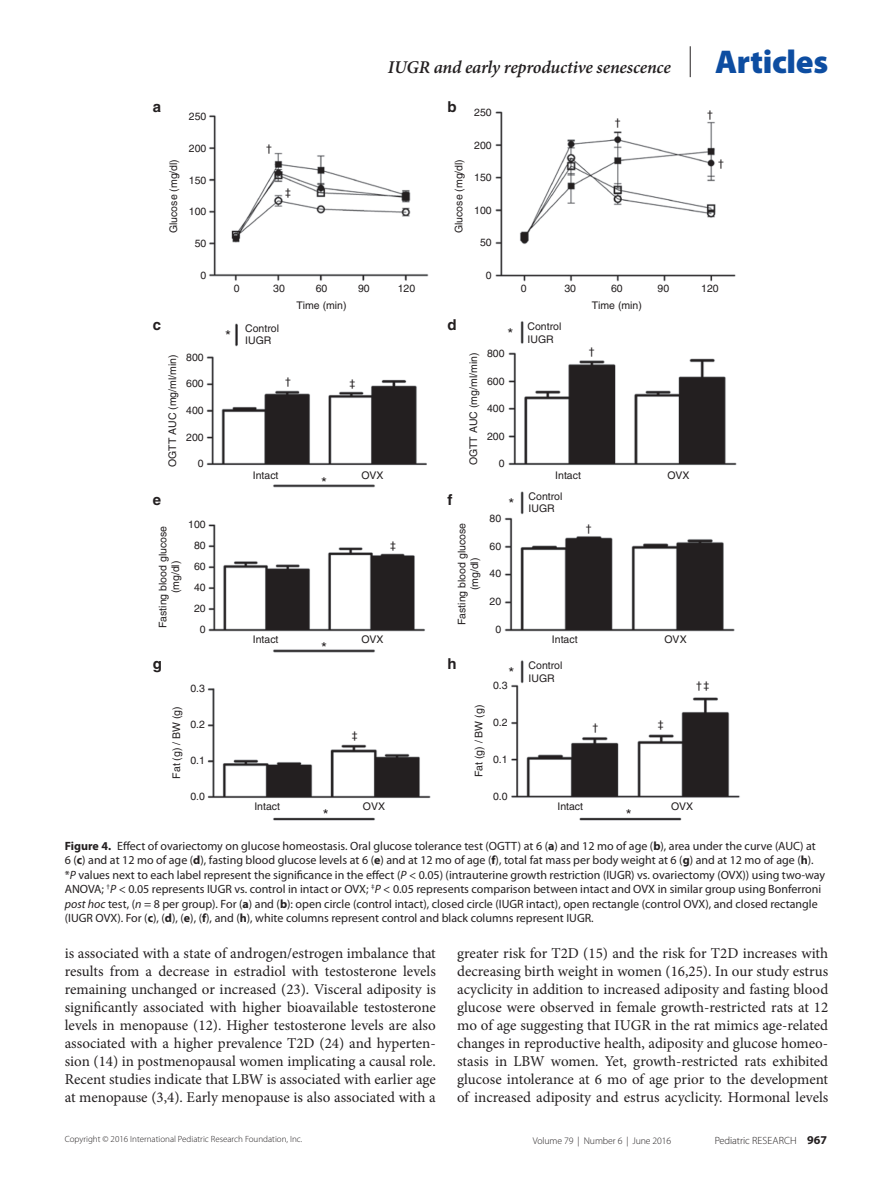
<style>
.page{position:relative;width:893px;height:1187px;background:#fff}
.page>*{position:absolute;margin:0;border:0;box-sizing:border-box;transform-origin:0 0}
.t1{font:900 33px "Myriad Pro";letter-spacing:-.01em;color:#0d4da1}
.t2{font:italic 600 18px "Minion Pro";letter-spacing:-.015em;color:#231f20}
.t3{font:15px/18px "Minion Pro";letter-spacing:-.005em;color:#231f20;text-align:justify}
.t4{font:700 15px "Helvetica";color:#231f20}
.t5{font:15px "Helvetica";color:#231f20}
.t6{font:12px/14.4px "Myriad Pro";color:#231f20}
.t7{font:700 12px "Myriad Pro";color:#231f20}
.t8{font:10.5px/12.6px "Helvetica";color:#231f20;text-align:center}
.t9{font:300 10.5px "Myriad Pro";letter-spacing:-.01em;color:#231f20}
.t10{font:300 9.75px "Myriad Pro";letter-spacing:-.01em;color:#231f20}
.t11{font:300 9px "Myriad Pro";color:#231f20}
.s1{font-weight:700}
.s2{font-style:italic}
</style>
<div class="page">
<hr style="left:690px;top:46px;width:1px;height:31px;background:#231f20">
<img style="left:207px;top:111px;width:533px;height:709px">
<p class="t2" style="left:388px;top:55px;width:284px">IUGR and early reproductive senescence</p>
<h1 class="t1" style="left:715px;top:44px;width:115px">Articles</h1>
<p class="t4" style="left:153px;top:98px;width:10px">a</p>
<p class="t4" style="left:447px;top:98px;width:11px">b</p>
<p class="t8" style="left:189px;top:110px;width:19px">250</p>
<p class="t8" style="left:189px;top:142px;width:19px">200</p>
<p class="t8" style="left:189px;top:173px;width:19px">150</p>
<p class="t8" style="left:266px;top:142px;width:7px">†</p>
<p class="t8" style="left:167px;top:233px;width:76px;rotate:-90deg">Glucose (mg/dl)</p>
<p class="t8" style="left:453px;top:233px;width:76px;rotate:-90deg">Glucose (mg/dl)</p>
<p class="t8" style="left:285px;top:186px;width:7px">‡</p>
<p class="t8" style="left:189px;top:205px;width:19px">100</p>
<p class="t8" style="left:195px;top:237px;width:13px">50</p>
<p class="t8" style="left:201px;top:269px;width:7px">0</p>
<p class="t8" style="left:234px;top:282px;width:7px">0</p>
<p class="t8" style="left:273px;top:282px;width:13px">30</p>
<p class="t8" style="left:296px;top:280px;width:52px;line-height:16.4px">60<br>Time (min)</p>
<p class="t8" style="left:358px;top:282px;width:13px">90</p>
<p class="t8" style="left:398px;top:282px;width:19px">120</p>
<p class="t4" style="left:153px;top:315px;width:10px">c</p>
<p class="t4" style="left:447px;top:315px;width:11px">d</p>
<p class="t8" style="left:245px;top:321px;width:35px;text-align:left">Control<br>IUGR</p>
<p class="t5" style="left:225px;top:327px;width:7px">*</p>
<p class="t8" style="left:474px;top:106px;width:19px">250</p>
<p class="t8" style="left:474px;top:138px;width:19px">200</p>
<p class="t8" style="left:474px;top:171px;width:19px">150</p>
<p class="t8" style="left:474px;top:203px;width:19px">100</p>
<p class="t8" style="left:480px;top:236px;width:13px">50</p>
<p class="t8" style="left:486px;top:269px;width:7px">0</p>
<p class="t8" style="left:615px;top:116px;width:7px">†</p>
<p class="t8" style="left:707px;top:108px;width:7px">†</p>
<p class="t8" style="left:718px;top:157px;width:7px">†</p>
<p class="t8" style="left:521px;top:282px;width:7px">0</p>
<p class="t8" style="left:564px;top:282px;width:13px">30</p>
<p class="t8" style="left:592px;top:280px;width:52px;line-height:16.4px">60<br>Time (min)</p>
<p class="t8" style="left:658px;top:282px;width:13px">90</p>
<p class="t8" style="left:701px;top:282px;width:19px">120</p>
<p class="t8" style="left:508px;top:320px;width:55px;text-align:left;text-indent:20px">Control <sup>*</sup> IUGR</p>
<p class="t8" style="left:166px;top:467px;width:114px;rotate:-90deg">OGTT AUC (mg/ml/min)</p>
<p class="t8" style="left:186px;top:351px;width:19px">800</p>
<p class="t8" style="left:186px;top:377px;width:19px">600</p>
<p class="t8" style="left:186px;top:404px;width:19px">400</p>
<p class="t8" style="left:186px;top:431px;width:19px">200</p>
<p class="t8" style="left:198px;top:457px;width:7px">0</p>
<p class="t8" style="left:285px;top:375px;width:7px">†</p>
<p class="t8" style="left:350px;top:377px;width:7px">‡</p>
<p class="t8" style="left:467px;top:465px;width:114px;rotate:-90deg">OGTT AUC (mg/ml/min)</p>
<p class="t8" style="left:487px;top:347px;width:19px">800</p>
<p class="t8" style="left:487px;top:375px;width:19px">600</p>
<p class="t8" style="left:487px;top:402px;width:19px">400</p>
<p class="t8" style="left:487px;top:430px;width:19px">200</p>
<p class="t8" style="left:499px;top:457px;width:7px">0</p>
<p class="t8" style="left:589px;top:345px;width:7px">†</p>
<p class="t8" style="left:253px;top:468px;width:27px">Intact</p>
<p class="t8" style="left:361px;top:468px;width:24px">OVX</p>
<p class="t8" style="left:555px;top:468px;width:27px">Intact</p>
<p class="t8" style="left:667px;top:468px;width:24px">OVX</p>
<p class="t5" style="left:321px;top:474px;width:7px">*</p>
<p class="t8" style="left:509px;top:490px;width:55px;text-align:left;text-indent:20px">Control <sup>*</sup> IUGR</p>
<p class="t4" style="left:153px;top:490px;width:10px">e</p>
<p class="t4" style="left:447px;top:490px;width:6px">f</p>
<p class="t8" style="left:490px;top:511px;width:13px">80</p>
<p class="t8" style="left:490px;top:539px;width:13px">60</p>
<p class="t8" style="left:490px;top:567px;width:13px">40</p>
<p class="t8" style="left:490px;top:595px;width:13px">20</p>
<p class="t8" style="left:495px;top:623px;width:7px">0</p>
<p class="t8" style="left:188px;top:518px;width:19px">100</p>
<p class="t8" style="left:194px;top:555px;width:13px;line-height:21px">60<br>40<br>20<br>0</p>
<p class="t8" style="left:455px;top:625px;width:104px;rotate:-90deg">Fasting blood glucose (mg/dl)</p>
<p class="t8" style="left:586px;top:522px;width:7px">†</p>
<p class="t8" style="left:156px;top:628px;width:104px;rotate:-90deg">Fasting blood glucose (mg/dl)</p>
<p class="t8" style="left:390px;top:539px;width:7px">‡</p>
<p class="t8" style="left:194px;top:539px;width:13px">80</p>
<p class="t8" style="left:253px;top:633px;width:27px">Intact</p>
<p class="t8" style="left:361px;top:633px;width:24px">OVX</p>
<p class="t8" style="left:552px;top:633px;width:27px">Intact</p>
<p class="t8" style="left:664px;top:633px;width:24px">OVX</p>
<p class="t5" style="left:321px;top:638px;width:7px">*</p>
<p class="t4" style="left:153px;top:654px;width:11px">g</p>
<p class="t4" style="left:447px;top:654px;width:11px">h</p>
<p class="t8" style="left:190px;top:681px;width:16px">0.3</p>
<p class="t8" style="left:509px;top:659px;width:55px;text-align:left;text-indent:20px">Control <sup>*</sup> IUGR</p>
<p class="t8" style="left:493px;top:679px;width:16px">0.3</p>
<p class="t8" style="left:170px;top:778px;width:74px;rotate:-90deg">Fat (g) / BW (g)</p>
<p class="t8" style="left:190px;top:717px;width:16px">0.2</p>
<p class="t8" style="left:190px;top:753px;width:16px">0.1</p>
<p class="t8" style="left:352px;top:729px;width:7px">‡</p>
<p class="t8" style="left:473px;top:777px;width:74px;rotate:-90deg">Fat (g) / BW (g)</p>
<p class="t8" style="left:493px;top:715px;width:16px">0.2</p>
<p class="t8" style="left:493px;top:752px;width:16px">0.1</p>
<p class="t8" style="left:592px;top:721px;width:7px">†</p>
<p class="t8" style="left:658px;top:717px;width:7px">‡</p>
<p class="t8" style="left:190px;top:789px;width:16px">0.0</p>
<p class="t8" style="left:493px;top:789px;width:16px">0.0</p>
<p class="t8" style="left:696px;top:679px;width:15px">†‡</p>
<p class="t8" style="left:254px;top:800px;width:27px">Intact</p>
<p class="t8" style="left:363px;top:800px;width:24px">OVX</p>
<p class="t5" style="left:323px;top:805px;width:7px">*</p>
<p class="t8" style="left:557px;top:800px;width:27px">Intact</p>
<p class="t8" style="left:671px;top:800px;width:24px">OVX</p>
<p class="t5" style="left:626px;top:805px;width:7px">*</p>
<p class="t6" style="left:65px;top:838px;width:762px"><span class="s1">Figure 4.</span> Effect of ovariectomy on glucose homeostasis. Oral glucose tolerance test (OGTT) at 6 (<span class="s1">a</span>) and 12 mo of age (<span class="s1">b</span>), area under the curve (AUC) at<br>6 (<span class="s1">c</span>) and at 12 mo of age (<span class="s1">d</span>), fasting blood glucose levels at 6 (<span class="s1">e</span>) and at 12 mo of age (<span class="s1">f</span>), total fat mass per body weight at 6 (<span class="s1">g</span>) and at 12 mo of age (<span class="s1">h</span>). *<span class="s2">P</span> values next to each label represent the significance in the effect (<span class="s2">P</span> &lt; 0.05) (intrauterine growth restriction (IUGR) vs. ovariectomy (OVX)) using two-way ANOVA; <sup>†</sup><span class="s2">P</span> &lt; 0.05 represents IUGR vs. control in intact or OVX; <sup>‡</sup><span class="s2">P</span> &lt; 0.05 represents comparison between intact and OVX in similar group using Bonferroni <span class="s2">post hoc</span> test, (<span class="s2">n</span> = 8 per group). For (<span class="s1">a</span>) and (<span class="s1">b</span>): open circle (control intact), closed circle (IUGR intact), open rectangle (control OVX), and closed rectangle (IUGR OVX). For (<span class="s1">c</span>), (<span class="s1">d</span>), (<span class="s1">e</span>), (<span class="s1">f</span>), and (<span class="s1">h</span>), white columns represent control and black columns represent IUGR.</p>
<p class="t3" style="left:65px;top:944px;width:373px">is associated with a state of androgen/estrogen imbalance that results from a decrease in estradiol with testosterone levels remaining unchanged or increased (23). Visceral adiposity is significantly associated with higher bioavailable testosterone levels in menopause (12). Higher testosterone levels are also associated with a higher prevalence T2D (24) and hyperten&shy;sion (14) in postmenopausal women implicating a causal role.<br>Recent studies indicate that LBW is associated with earlier age at menopause (3,4). Early menopause is also associated with a</p>
<p class="t3" style="left:457px;top:944px;width:373px">greater risk for T2D (15) and the risk for T2D increases with decreasing birth weight in women (16,25). In our study estrus acyclicity in addition to increased adiposity and fasting blood glucose were observed in female growth-restricted rats at 12 mo of age suggesting that IUGR in the rat mimics age-related changes in reproductive health, adiposity and glucose homeo&shy;stasis in LBW women. Yet, growth-restricted rats exhibited glucose intolerance at 6 mo of age prior to the development of increased adiposity and estrus acyclicity. Hormonal levels</p>
<p class="t11" style="left:65px;top:1134px;width:239px">Copyright © 2016 International Pediatric Research Foundation, Inc.</p>
<p class="t10" style="left:533px;top:1135px;width:140px">Volume 79 | Number 6 | June 2016</p>
<p class="t9" style="left:715px;top:1135px;width:70px">Pediatric Research</p>
<p class="t7" style="left:807px;top:1132px;width:21px">967</p>
</div>
